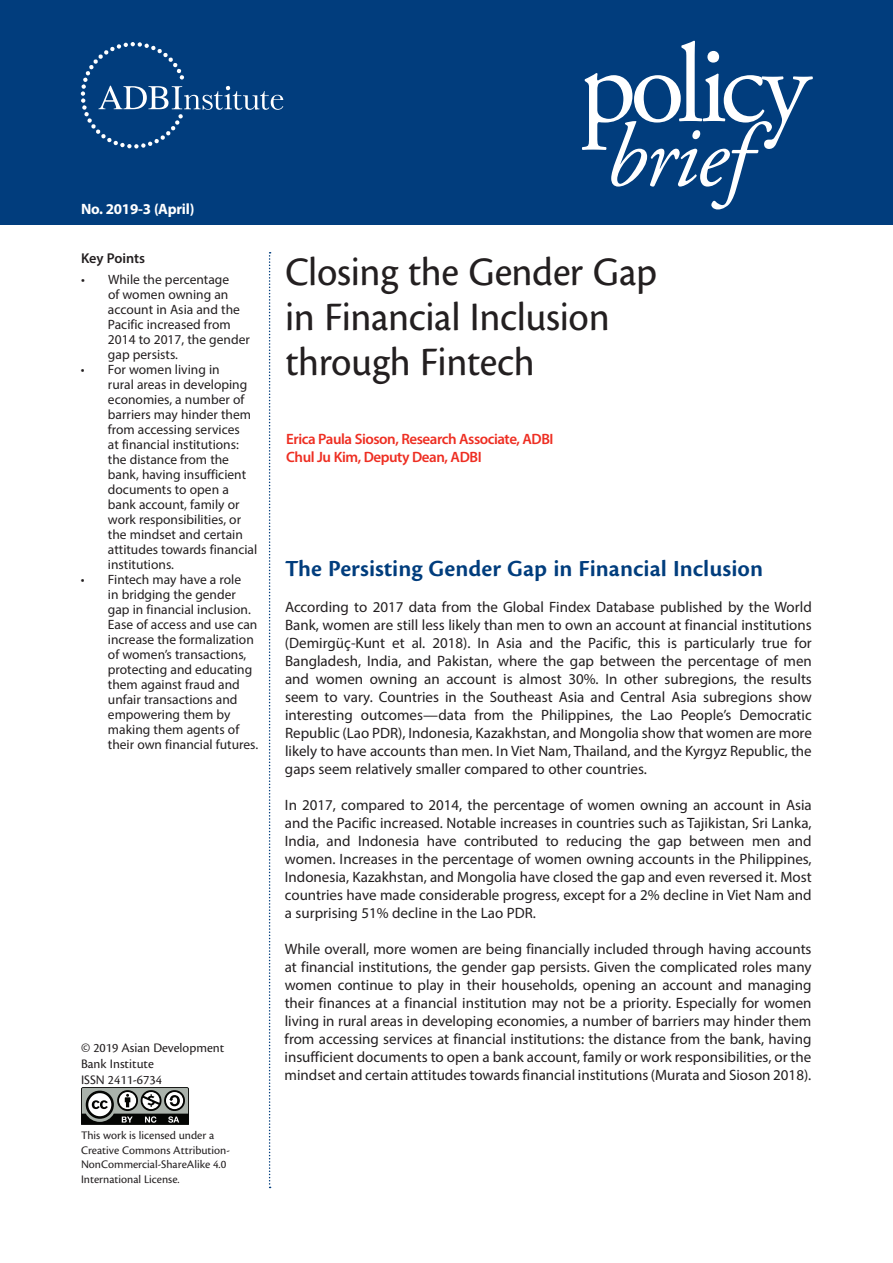
<style>
.page{position:relative;width:893px;height:1263px;background:#fff}
.page>*{position:absolute;margin:0;border:0;box-sizing:border-box;transform-origin:0 0}
.t1{font:112.2px "Adobe Garamond Pro";letter-spacing:-.055em;color:#fff}
.t2{font:italic 89.85px "Adobe Garamond Pro";letter-spacing:-.025em;color:#fff}
.t3{font:42px/45px "Cronos Pro Capt";letter-spacing:-.01em;color:#231f20;scale:.95 1}
.t4{font:24px "Cronos Pro Semibold Capt";color:#013d7d}
.t5{font:15px/18px "Myriad Pro";color:#231f20;text-align:justify}
.t6{font:600 15px/18px "Myriad Pro";letter-spacing:-.03em;color:#ee2e22}
.t7{font:700 15px "Myriad Pro";letter-spacing:-.015em;color:#fff}
.t8{font:600 14.25px "Myriad Pro";letter-spacing:-.005em;color:#231f20}
.t9{font:13.5px/15px "Myriad Pro";color:#231f20}
.t10{font:13.5px/16.2px "Cronos Pro";color:#231f20}
.t11{font:12px/14.4px "Cronos Pro";color:#231f20}
</style>
<div class="page">
<div style="left:0;top:0;width:893px;height:225px;background:#013d7d"></div>
<svg style="left:269px;top:252px;width:2px;height:936px"></svg>
<svg style="left:81px;top:1087px;width:108px;height:38px"></svg>
<svg style="left:81px;top:42px;width:202px;height:106px"></svg>
<p class="t7" style="left:81px;top:200px;width:115px">No. 2019-3 (April)</p>
<p class="t8" style="left:81px;top:249px;width:66px">Key Points</p>
<p class="t9" style="left:108px;top:272px;width:143px;text-indent:-27px">• While the percentage<br>of women owning an account in Asia and the<br>Pacific increased from<br>2014 to 2017, the gender gap persists.</p>
<p class="t9" style="left:108px;top:362px;width:151px;text-indent:-27px">• For women living in<br>rural areas in developing economies, a number of barriers may hinder them from accessing services<br>at financial institutions: the distance from the bank, having insufficient documents to open a bank account, family or work responsibilities, or the mindset and certain attitudes towards financial institutions.</p>
<p class="t9" style="left:108px;top:572px;width:152px;text-indent:-27px">• Fintech may have a role<br>in bridging the gender gap in financial inclusion.<br>Ease of access and use can increase the formalization of women’s transactions, protecting and educating them against fraud and unfair transactions and empowering them by making them agents of their own financial futures.</p>
<p class="t10" style="left:81px;top:1040px;width:145px">© 2019 Asian Development<br>Bank Institute<br>ISSN 2411-6734</p>
<p class="t11" style="left:81px;top:1128px;width:151px">This work is licensed under a<br>Creative Commons Attribution-<br>NonCommercial-ShareAlike 4.0<br>International License.</p>
<h1 class="t1" style="left:579px;top:18px;width:233px">policy</h1>
<h2 class="t2" style="left:605px;top:103px;width:145px">brief</h2>
<h3 class="t3" style="left:285px;top:249px;width:393px">Closing the Gender Gap in Financial Inclusion through Fintech</h3>
<p class="t6" style="left:286px;top:430px;width:269px">Erica Paula Sioson, Research Associate, ADBI<br>Chul Ju Kim, Deputy Dean, ADBI</p>
<h3 class="t4" style="left:285px;top:555px;width:480px">The Persisting Gender Gap in Financial Inclusion</h3>
<p class="t5" style="left:285px;top:598px;width:528px">According to 2017 data from the Global Findex Database published by the World Bank, women are still less likely than men to own an account at financial institutions (Demirgüç-Kunt et al. 2018). In Asia and the Pacific, this is particularly true for Bangladesh, India, and Pakistan, where the gap between the percentage of men and women owning an account is almost 30%. In other subregions, the results seem to vary. Countries in the Southeast Asia and Central Asia subregions show interesting outcomes—data from the Philippines, the Lao People’s Democratic Republic (Lao PDR), Indonesia, Kazakhstan, and Mongolia show that women are more likely to have accounts than men. In Viet Nam, Thailand, and the Kyrgyz Republic, the gaps seem relatively smaller compared to other countries.</p>
<p class="t5" style="left:285px;top:796px;width:528px">In 2017, compared to 2014, the percentage of women owning an account in Asia and the Pacific increased. Notable increases in countries such as Tajikistan, Sri Lanka, India, and Indonesia have contributed to reducing the gap between men and women. Increases in the percentage of women owning accounts in the Philippines, Indonesia, Kazakhstan, and Mongolia have closed the gap and even reversed it. Most countries have made considerable progress, except for a 2% decline in Viet Nam and a surprising 51% decline in the Lao PDR.</p>
<p class="t5" style="left:285px;top:940px;width:528px">While overall, more women are being financially included through having accounts at financial institutions, the gender gap persists. Given the complicated roles many women continue to play in their households, opening an account and managing their finances at a financial institution may not be a priority. Especially for women living in rural areas in developing economies, a number of barriers may hinder them from accessing services at financial institutions: the distance from the bank, having insufficient documents to open a bank account, family or work responsibilities, or the mindset and certain attitudes towards financial institutions (Murata and Sioson 2018).</p>
</div>
